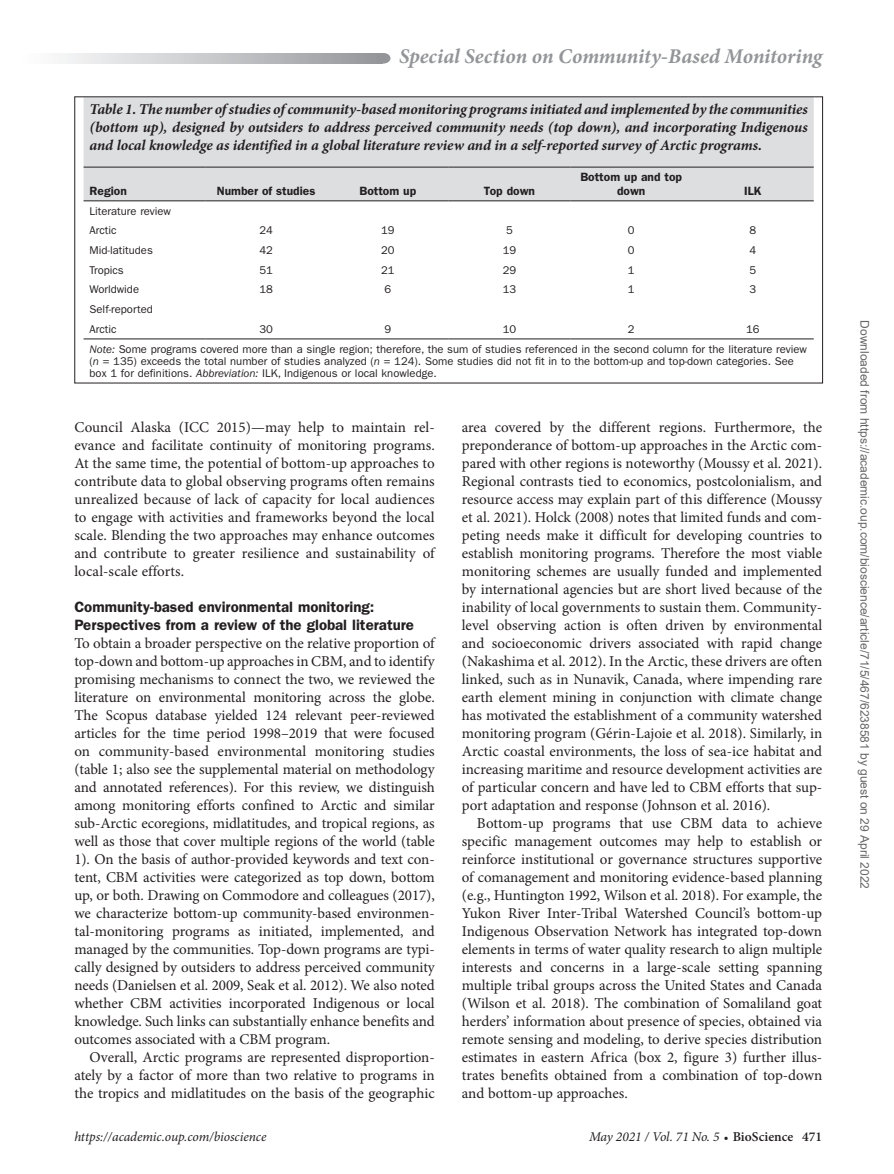
<style>
.page{position:relative;width:894px;height:1174px;background:#fff}
.page>*{position:absolute;margin:0;border:0;box-sizing:border-box;transform-origin:0 0}
.t1{font:italic 700 21px "Minion Pro";letter-spacing:-.005em;color:#939598}
.Para{font:15px/18px "Minion Pro";color:#231f20;text-align:justify}
.ParaFL{font:15px/18px "Minion Pro";letter-spacing:-.005em;color:#231f20;text-align:justify}
.TableTitle{font:italic 700 15px/18px "Minion Pro";letter-spacing:-.01em;color:#231f20;text-align:justify}
.t2{font:600 15px/18px "ITC Franklin Gothic Std";color:#231f20}
.t3{font:italic 13.5px "Minion Pro";letter-spacing:-.005em;color:#231f20}
.t4{font:12px "Arial";color:#666}
.TableHead{font:600 12px/13.5px "ITC Franklin Gothic Std";color:#231f20;text-align:center}
.TableBody{font:11.25px/12px "ITC Franklin Gothic Std";color:#231f20}
.s1{font-style:italic}
.s2{font-weight:600;font-style:normal;font-size:12px}
.s3{font-weight:600;font-style:normal}
</style>
<div class="page">
<svg style="left:61px;top:53px;width:319px;height:11px"></svg>
<div style="left:376px;top:53px;width:14px;height:11px;background:#939598;border-radius:50%"></div>
<div style="left:83px;top:98px;width:730px;height:102px;background:#dddee0"></div>
<hr style="left:83px;top:167px;width:122px;height:1px;background:#231f20">
<hr style="left:205px;top:167px;width:122px;height:1px;background:#231f20">
<hr style="left:327px;top:167px;width:121px;height:1px;background:#231f20">
<hr style="left:448px;top:167px;width:122px;height:1px;background:#231f20">
<hr style="left:570px;top:167px;width:121px;height:1px;background:#231f20">
<hr style="left:691px;top:167px;width:122px;height:1px;background:#231f20">
<hr style="left:83px;top:200px;width:122px;height:1px;background:#231f20">
<hr style="left:205px;top:200px;width:122px;height:1px;background:#231f20">
<hr style="left:327px;top:200px;width:121px;height:1px;background:#231f20">
<hr style="left:448px;top:200px;width:122px;height:1px;background:#231f20">
<hr style="left:570px;top:200px;width:121px;height:1px;background:#231f20">
<hr style="left:691px;top:200px;width:122px;height:1px;background:#231f20">
<hr style="left:83px;top:338px;width:122px;height:1px;background:#231f20">
<hr style="left:205px;top:338px;width:122px;height:1px;background:#231f20">
<hr style="left:327px;top:338px;width:121px;height:1px;background:#231f20">
<hr style="left:448px;top:338px;width:122px;height:1px;background:#231f20">
<hr style="left:570px;top:338px;width:121px;height:1px;background:#231f20">
<hr style="left:691px;top:338px;width:122px;height:1px;background:#231f20">
<h1 class="t1" style="left:399px;top:41px;width:424px">Special Section on Community-Based Monitoring</h1>
<p class="TableTitle" style="left:89px;top:100px;width:719px">Table 1. The number of studies of community-based monitoring programs initiated and implemented by the communities (bottom up), designed by outsiders to address perceived community needs (top down), and incorporating Indigenous and local knowledge as identified in a global literature review and in a self-reported survey of Arctic programs.</p>
<p class="TableHead" style="left:89px;top:184px;width:39px">Region</p>
<p class="TableHead" style="left:217px;top:184px;width:100px">Number of studies</p>
<p class="TableHead" style="left:359px;top:184px;width:58px">Bottom up</p>
<p class="TableHead" style="left:483px;top:184px;width:52px">Top down</p>
<p class="TableHead" style="left:580px;top:170px;width:103px">Bottom up and top down</p>
<p class="TableHead" style="left:743px;top:184px;width:19px">ILK</p>
<p class="TableBody" style="left:89px;top:205px;width:83px">Literature review</p>
<p class="TableBody" style="left:89px;top:224px;width:28px">Arctic</p>
<p class="TableBody" style="left:259px;top:224px;width:15px">24</p>
<p class="TableBody" style="left:381px;top:224px;width:15px">19</p>
<p class="TableBody" style="left:506px;top:224px;width:8px">5</p>
<p class="TableBody" style="left:627px;top:224px;width:8px">0</p>
<p class="TableBody" style="left:749px;top:224px;width:8px">8</p>
<p class="TableBody" style="left:89px;top:244px;width:65px">Mid-latitudes</p>
<p class="TableBody" style="left:259px;top:244px;width:15px">42</p>
<p class="TableBody" style="left:381px;top:244px;width:15px">20</p>
<p class="TableBody" style="left:502px;top:244px;width:15px">19</p>
<p class="TableBody" style="left:627px;top:244px;width:8px">0</p>
<p class="TableBody" style="left:749px;top:244px;width:8px">4</p>
<p class="TableBody" style="left:89px;top:264px;width:36px">Tropics</p>
<p class="TableBody" style="left:259px;top:264px;width:15px">51</p>
<p class="TableBody" style="left:381px;top:264px;width:15px">21</p>
<p class="TableBody" style="left:502px;top:264px;width:15px">29</p>
<p class="TableBody" style="left:627px;top:264px;width:8px">1</p>
<p class="TableBody" style="left:749px;top:264px;width:8px">5</p>
<p class="TableBody" style="left:89px;top:284px;width:51px">Worldwide</p>
<p class="TableBody" style="left:259px;top:284px;width:15px">18</p>
<p class="TableBody" style="left:384px;top:284px;width:8px">6</p>
<p class="TableBody" style="left:502px;top:284px;width:15px">13</p>
<p class="TableBody" style="left:627px;top:284px;width:8px">1</p>
<p class="TableBody" style="left:749px;top:284px;width:8px">3</p>
<p class="TableBody" style="left:89px;top:303px;width:65px">Self-reported</p>
<p class="TableBody" style="left:89px;top:323px;width:28px">Arctic</p>
<p class="TableBody" style="left:259px;top:323px;width:15px">30</p>
<p class="TableBody" style="left:384px;top:323px;width:8px">9</p>
<p class="TableBody" style="left:502px;top:323px;width:15px">10</p>
<p class="TableBody" style="left:627px;top:323px;width:8px">2</p>
<p class="TableBody" style="left:745px;top:323px;width:15px">16</p>
<p class="TableBody" style="left:89px;top:343px;width:718px"><span class="s1">Note:</span> Some programs covered more than a single region; therefore, the sum of studies referenced in the second column for the literature review (<span class="s1">n</span> = 135) exceeds the total number of studies analyzed (<span class="s1">n</span> = 124). Some studies did not fit in to the bottom-up and top-down categories. See box 1 for definitions. <span class="s1">Abbreviation:</span> ILK, Indigenous or local knowledge.</p>
<p class="Para" style="left:74px;top:418px;width:362px">Council Alaska (ICC 2015)—may help to maintain rel&shy;evance and facilitate continuity of monitoring programs.<br>At the same time, the potential of bottom-up approaches to contribute data to global observing programs often remains unrealized because of lack of capacity for local audiences to engage with activities and frameworks beyond the local scale. Blending the two approaches may enhance outcomes and contribute to greater resilience and sustainability of local-scale efforts.</p>
<h1 class="t2" style="left:74px;top:598px;width:341px">Community-based environmental monitoring:<br>Perspectives from a review of the global literature</h1>
<p class="ParaFL" style="left:74px;top:634px;width:362px">To obtain a broader perspective on the relative proportion of top-down and bottom-up approaches in CBM, and to identify promising mechanisms to connect the two, we reviewed the literature on environmental monitoring across the globe.<br>The Scopus database yielded 124 relevant peer-reviewed articles for the time period 1998–2019 that were focused on community-based environmental monitoring studies (table 1; also see the supplemental material on methodology and annotated references). For this review, we distinguish among monitoring efforts confined to Arctic and similar sub-Arctic ecoregions, midlatitudes, and tropical regions, as well as those that cover multiple regions of the world (table 1). On the basis of author-provided keywords and text con&shy;tent, CBM activities were categorized as top down, bottom up, or both. Drawing on Commodore and colleagues (2017), we characterize bottom-up community-based environmen&shy;tal-monitoring programs as initiated, implemented, and managed by the communities. Top-down programs are typi&shy;cally designed by outsiders to address perceived community needs (Danielsen et al. 2009, Seak et al. 2012). We also noted whether CBM activities incorporated Indigenous or local knowledge. Such links can substantially enhance benefits and outcomes associated with a CBM program.</p>
<p class="Para" style="left:74px;top:1048px;width:362px;text-indent:15px">Overall, Arctic programs are represented disproportion&shy;ately by a factor of more than two relative to programs in the tropics and midlatitudes on the basis of the geographic</p>
<p class="Para" style="left:461px;top:418px;width:362px">area covered by the different regions. Furthermore, the preponderance of bottom-up approaches in the Arctic com&shy;pared with other regions is noteworthy (Moussy et al. 2021).<br>Regional contrasts tied to economics, postcolonialism, and resource access may explain part of this difference (Moussy et al. 2021). Holck (2008) notes that limited funds and com&shy;peting needs make it difficult for developing countries to establish monitoring programs. Therefore the most viable monitoring schemes are usually funded and implemented by international agencies but are short lived because of the inability of local governments to sustain them. Community&shy;level observing action is often driven by environmental and socioeconomic drivers associated with rapid change (Nakashima et al. 2012). In the Arctic, these drivers are often linked, such as in Nunavik, Canada, where impending rare earth element mining in conjunction with climate change has motivated the establishment of a community watershed monitoring program (Gérin-Lajoie et al. 2018). Similarly, in Arctic coastal environments, the loss of sea-ice habitat and increasing maritime and resource development activities are of particular concern and have led to CBM efforts that sup&shy;port adaptation and response (Johnson et al. 2016).</p>
<p class="Para" style="left:461px;top:814px;width:362px;text-indent:15px">Bottom-up programs that use CBM data to achieve specific management outcomes may help to establish or reinforce institutional or governance structures supportive of comanagement and monitoring evidence-based planning (e.g., Huntington 1992, Wilson et al. 2018). For example, the Yukon River Inter-Tribal Watershed Council’s bottom-up Indigenous Observation Network has integrated top-down elements in terms of water quality research to align multiple interests and concerns in a large-scale setting spanning multiple tribal groups across the United States and Canada (Wilson et al. 2018). The combination of Somaliland goat herders’ information about presence of species, obtained via remote sensing and modeling, to derive species distribution estimates in eastern Africa (box 2, figure 3) further illus&shy;trates benefits obtained from a combination of top-down and bottom-up approaches.</p>
<p class="t3" style="left:74px;top:1127px;width:193px">https://academic.oup.com/bioscience</p>
<p class="t3" style="left:588px;top:1127px;width:234px">May 2021 / Vol. 71 No. 5 <span class="s2">•</span> <span class="s3">BioScience 471</span></p>
<p class="t4" style="left:868px;top:320px;width:570px;rotate:90deg">Downloaded from https://academic.oup.com/bioscience/article/71/5/467/6238581 by guest on 29 April 2022</p>
</div>
